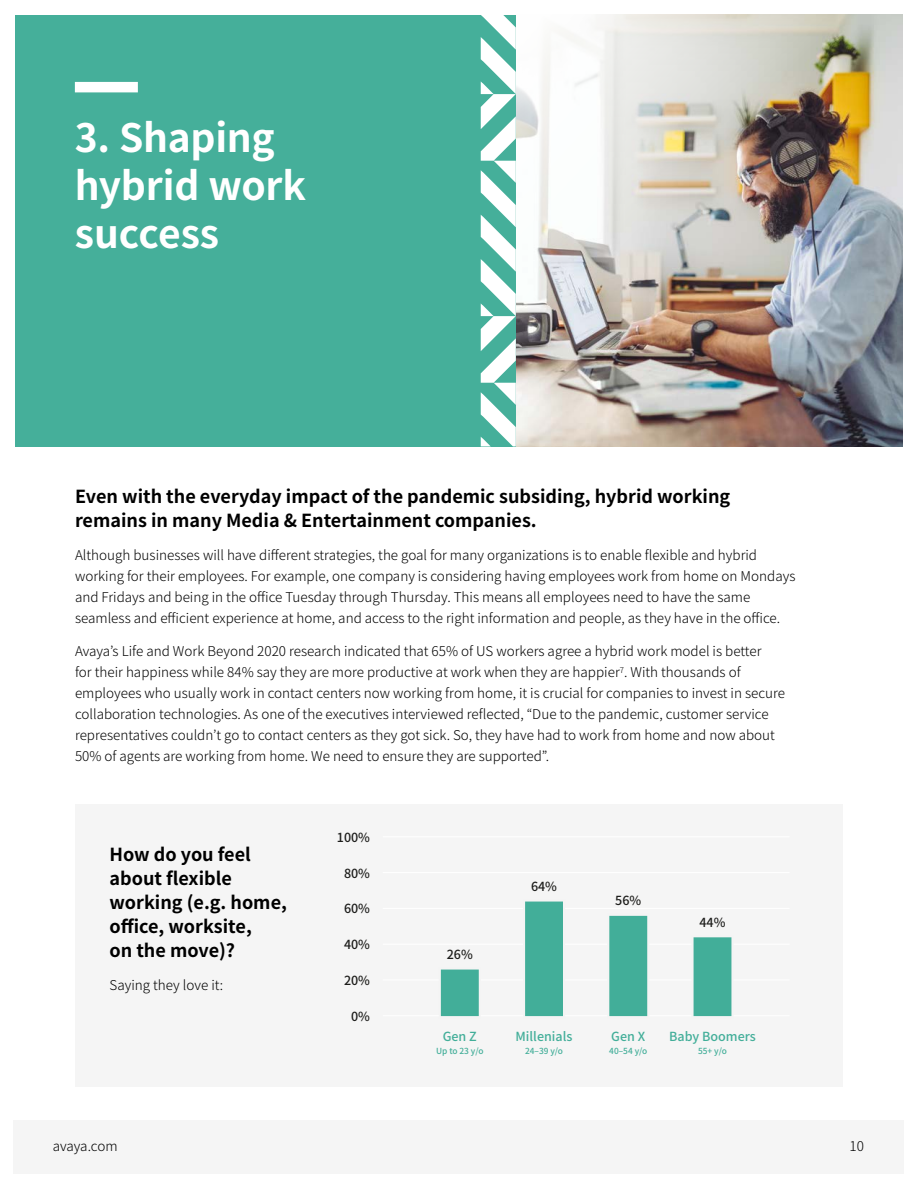
<style>
.page{position:relative;width:918px;height:1188px;background:#fff}
.page>*{position:absolute;margin:0;border:0;box-sizing:border-box;transform-origin:0 0}
.t1{font:700 39px/48px "Noto Sans JP";letter-spacing:-.005em;color:#fff}
.t2{font:700 18px/24px "Noto Sans JP";color:#000}
.t3{font:300 13.5px/21px "Noto Sans JP";color:#000}
.t4{font:500 12.6px "Noto Sans JP";color:#1d1d1b}
.t5{font:500 12.6px "Noto Sans JP";color:#42ae99}
.t6{font:500 8.4px "Noto Sans JP";color:#42ae99}
</style>
<div class="page">
<img style="left:516px;top:15px;width:387px;height:431px">
<div style="left:15px;top:15px;width:501px;height:431px;background:#45af9a"></div>
<div style="left:75px;top:82px;width:63px;height:10px;background:#fff"></div>
<svg style="left:481px;top:15px;width:35px;height:431px"></svg>
<div style="left:75px;top:804px;width:768px;height:283px;background:#f5f5f5"></div>
<hr style="left:383px;top:979px;width:407px;height:1px;background:#fff">
<hr style="left:383px;top:944px;width:407px;height:1px;background:#fff">
<hr style="left:383px;top:908px;width:407px;height:1px;background:#fff">
<hr style="left:383px;top:872px;width:407px;height:1px;background:#fff">
<hr style="left:383px;top:836px;width:407px;height:1px;background:#fff">
<hr style="left:383px;top:1015px;width:407px;height:1px;background:#fff">
<svg style="left:692px;top:937px;width:41px;height:80px;background:#52b4a1"></svg>
<svg style="left:608px;top:915px;width:41px;height:102px;background:#52b4a1"></svg>
<svg style="left:523px;top:901px;width:42px;height:116px;background:#55b5a2"></svg>
<svg style="left:439px;top:969px;width:42px;height:48px;background:#58b6a4"></svg>
<div style="left:14px;top:1120px;width:890px;height:54px;background:#f5f5f5"></div>
<h1 class="t1" style="left:75px;top:115px;width:233px">3. Shaping hybrid work success</h1>
<h2 class="t2" style="left:75px;top:485px;width:657px">Even with the everyday impact of the pandemic subsiding, hybrid working remains in many Media &amp; Entertainment companies.</h2>
<p class="t3" style="left:75px;top:545px;width:722px">Although businesses will have different strategies, the goal for many organizations is to enable flexible and hybrid working for their employees. For example, one company is considering having employees work from home on Mondays and Fridays and being in the office Tuesday through Thursday. This means all employees need to have the same seamless and efficient experience at home, and access to the right information and people, as they have in the office.</p>
<p class="t3" style="left:75px;top:641px;width:712px">Avaya’s Life and Work Beyond 2020 research indicated that 65% of US workers agree a hybrid work model is better<br>for their happiness while 84% say they are more productive at work when they are happier<sup>7</sup>. With thousands of employees who usually work in contact centers now working from home, it is crucial for companies to invest in secure collaboration technologies. As one of the executives interviewed reflected, “Due to the pandemic, customer service representatives couldn’t go to contact centers as they got sick. So, they have had to work from home and now about 50% of agents are working from home. We need to ensure they are supported”.</p>
<h2 class="t2" style="left:110px;top:843px;width:179px">How do you feel about flexible working (e.g. home, office, worksite,<br>on the move)?</h2>
<p class="t3" style="left:110px;top:975px;width:115px">Saying they love it:</p>
<p class="t4" style="left:337px;top:830px;width:35px">100%</p>
<p class="t4" style="left:344px;top:866px;width:28px">80%</p>
<p class="t4" style="left:344px;top:902px;width:28px">60%</p>
<p class="t4" style="left:344px;top:938px;width:28px">40%</p>
<p class="t4" style="left:344px;top:973px;width:28px">20%</p>
<p class="t4" style="left:351px;top:1009px;width:20px">0%</p>
<p class="t4" style="left:447px;top:947px;width:28px">26%</p>
<p class="t5" style="left:443px;top:1030px;width:36px">Gen Z</p>
<p class="t6" style="left:436px;top:1046px;width:49px">Up to 23 y/o</p>
<p class="t4" style="left:531px;top:879px;width:28px">64%</p>
<p class="t5" style="left:516px;top:1030px;width:58px">Millenials</p>
<p class="t6" style="left:525px;top:1046px;width:40px">24‒39 y/o</p>
<p class="t4" style="left:615px;top:894px;width:28px">56%</p>
<p class="t4" style="left:699px;top:916px;width:28px">44%</p>
<p class="t5" style="left:611px;top:1030px;width:35px">Gen X</p>
<p class="t6" style="left:609px;top:1046px;width:40px">40‒54 y/o</p>
<p class="t5" style="left:669px;top:1030px;width:88px">Baby Boomers</p>
<p class="t6" style="left:698px;top:1046px;width:30px">55+ y/o</p>
<p class="t3" style="left:53px;top:1135px;width:66px">avaya.com</p>
<p class="t3" style="left:850px;top:1135px;width:16px">10</p>
</div>
